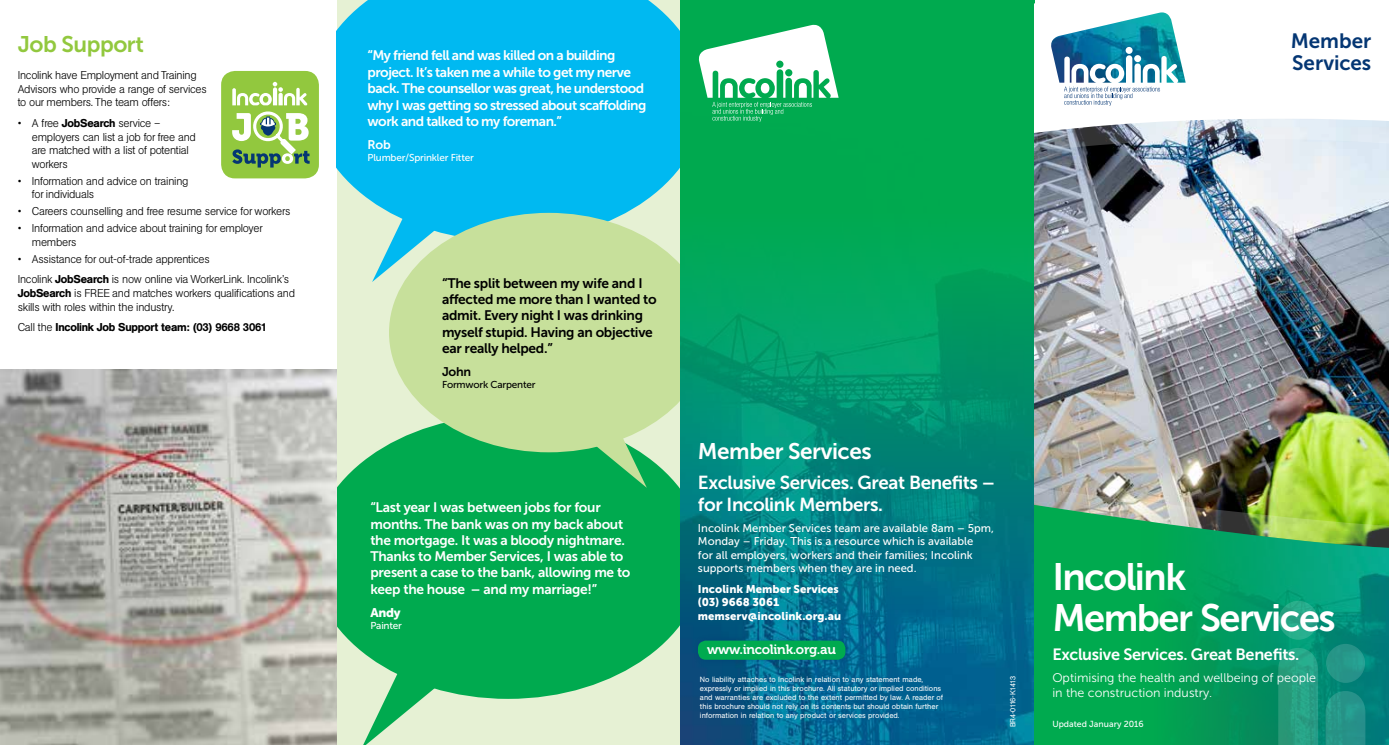
<style>
.page{position:relative;width:1389px;height:745px;background:#fff}
.page>*{position:absolute;margin:0;border:0;box-sizing:border-box;transform-origin:0 0}
.t1{font:38px/40.6px "Museo Sans 700";letter-spacing:-.04em;color:#fff}
.t2{font:22.5px "Museo Sans 700";letter-spacing:-.02em;color:#fff}
.t3{font:22.5px "Museo Sans 700";letter-spacing:-.02em;color:#92c83e}
.t4{font:20.62px/22.2px "Museo Sans 700";color:#043673}
.t5{font:18.75px/22.5px "Museo Sans 700";letter-spacing:-.02em;color:#fff}
.t6{font:16.25px "Museo Sans 700";letter-spacing:-.02em;color:#fff}
.t7{font:13.75px/16.2px "Museo Sans 700";letter-spacing:-.02em;color:#fff}
.t8{font:13.75px/16.5px "Museo Sans 700";letter-spacing:-.04em;color:#fff}
.t9{font:13.75px/16.2px "Museo Sans 700";letter-spacing:-.02em;color:#000}
.t10{font:13.38px "Museo 700";letter-spacing:-.02em;color:#fff}
.t11{font:12.5px/15px "Museo Sans 300";color:#fff}
.t12{font:12.5px "Museo Sans 700";color:#000}
.t13{font:12.5px "Museo Sans 900";color:#fff}
.t14{font:12.5px "Museo Sans 700";color:#fff}
.t15{font:300 11.25px/13.5px "AG Book BQ";letter-spacing:-.02em;color:#000}
.t16{font:11.25px/13.5px "Museo Sans 500";color:#fff}
.t17{font:11.25px/13.5px "Museo Sans 900";color:#fff}
.t18{font:500 11.25px "AG Book BQ";letter-spacing:-.02em;color:#000}
.t19{font:10px "Museo Sans 500";letter-spacing:-.02em;color:#fff}
.t20{font:10px "Museo Sans 500";letter-spacing:-.02em;color:#000}
.t21{font:8.75px "Museo Sans 500";color:#fff}
.t22{font:7.5px/9px "AG Book BQ";color:#fff}
.t23{font:7.5px "AG Book BQ";letter-spacing:-.055em;color:#fff;scale:.95 1}
.s1{font-weight:500}
.s2{font-weight:300}
</style>
<div class="page">
<div style="left:337px;top:0;width:343px;height:744px;background:#e6f1d4"></div>
<svg style="left:337px;top:0;width:343px;height:240px;fill:#00b9f1"></svg>
<svg style="left:372px;top:167px;width:126px;height:115px"></svg>
<div style="left:312px;top:415px;width:392px;height:283px;background:#00aa4f;border-radius:50%"></div>
<div style="left:389px;top:213px;width:320px;height:239px;background:#c7e09b;border-radius:50%"></div>
<svg style="left:363px;top:652px;width:124px;height:92px"></svg>
<svg style="left:521px;top:427px;width:126px;height:60px"></svg>
<div style="left:680px;top:0;width:354px;height:744px;background:#00aa4f"></div>
<img style="left:680px;top:253px;width:354px;height:491px">
<img style="left:1034px;top:153px;width:355px;height:279px">
<img style="left:1034px;top:136px;width:355px;height:17px">
<svg style="left:1034px;top:3px;width:355px;height:133px"></svg>
<img style="left:1034px;top:432px;width:355px;height:15px">
<img style="left:1034px;top:447px;width:355px;height:297px">
<img style="left:1141px;top:513px;width:248px;height:231px">
<svg style="left:1325px;top:690px;width:40px;height:54px"></svg>
<div style="left:1326px;top:643px;width:39px;height:39px;background:linear-gradient(to right,#259484,#269b90);border-radius:50%"></div>
<svg style="left:1278px;top:647px;width:40px;height:97px"></svg>
<div style="left:1279px;top:600px;width:39px;height:39px;background:linear-gradient(to right,#27a884,#26a58b);border-radius:50%"></div>
<div style="left:693px;top:633px;width:161px;height:33px;background:#043673;opacity:.45"></div>
<div style="left:698px;top:640px;width:147px;height:19px;background:#00aa4f;border-radius:8px"></div>
<svg style="left:1049px;top:10px;width:137px;height:96px"></svg>
<svg style="left:698px;top:24px;width:141px;height:98px"></svg>
<div style="left:221px;top:71px;width:98px;height:107px;background:#92c83e;border-radius:14px"></div>
<svg style="left:232px;top:82px;width:78px;height:85px"></svg>
<img style="left:0;top:369px;width:337px;height:375px">
<h2 class="t3" style="left:18px;top:32px;width:128px">Job Support</h2>
<p class="t15" style="left:18px;top:69px;width:191px">Incolink have Employment and Training<br>Advisors who provide a range of services to our members. The team offers:</p>
<p class="t15" style="left:32px;top:116px;width:166px;text-indent:-14px">• A free <span class="s1">JobSearch</span> service – employers can list a job for free and are matched with a list of potential workers</p>
<p class="t15" style="left:32px;top:174px;width:158px;text-indent:-14px">• Information and advice on training for individuals</p>
<p class="t15" style="left:18px;top:204px;width:274px">• Careers counselling and free resume service for workers</p>
<p class="t15" style="left:32px;top:221px;width:232px;text-indent:-14px">• Information and advice about training for employer members</p>
<p class="t15" style="left:18px;top:248px;width:273px;line-height:20.6px">• Assistance for out-of-trade apprentices<br>Incolink <span class="s1">JobSearch</span> is now online via WorkerLink. Incolink’s</p>
<p class="t15" style="left:18px;top:286px;width:279px"><span class="s1">JobSearch</span> is FREE and matches workers qualifications and skills with roles within the industry.</p>
<p class="t18" style="left:18px;top:320px;width:251px"><span class="s2">Call the</span> Incolink Job Support team: (03) 9668 3061</p>
<p class="t8" style="left:368px;top:47px;width:280px">“My friend fell and was killed on a building project. It’s taken me a while to get my nerve back. The counsellor was great, he understood why I was getting so stressed about scaffolding work and talked to my foreman.”</p>
<p class="t14" style="left:368px;top:138px;width:25px">Rob</p>
<p class="t19" style="left:368px;top:152px;width:108px">Plumber/Sprinkler Fitter</p>
<h3 class="t4" style="left:1291px;top:30px;width:82px">Member<br>Services</h3>
<p class="t9" style="left:442px;top:275px;width:216px">“The split between my wife and I affected me more than I wanted to admit. Every night I was drinking myself stupid. Having an objective ear really helped.”</p>
<p class="t12" style="left:442px;top:365px;width:31px">John</p>
<p class="t20" style="left:442px;top:378px;width:95px">Formwork Carpenter</p>
<p class="t7" style="left:370px;top:499px;width:262px">“Last year I was between jobs for four months. The bank was on my back about the mortgage. It was a bloody nightmare.<br>Thanks to Member Services, I was able to present a case to the bank, allowing me to keep the house – and my marriage!”</p>
<p class="t13" style="left:370px;top:605px;width:32px">Andy</p>
<p class="t19" style="left:370px;top:619px;width:33px">Painter</p>
<h2 class="t2" style="left:698px;top:438px;width:175px">Member Services</h2>
<h3 class="t5" style="left:698px;top:470px;width:299px">Exclusive Services. Great Benefits – for Incolink Members.</h3>
<p class="t16" style="left:698px;top:521px;width:298px">Incolink Member Services team are available 8am – 5pm, Monday – Friday. This is a resource which is available<br>for all employers, workers and their families; Incolink supports members when they are in need.</p>
<p class="t17" style="left:698px;top:581px;width:145px">Incolink Member Services (03) 9668 3061 memserv@incolink.org.au</p>
<p class="t10" style="left:707px;top:641px;width:130px">www.incolink.org.au</p>
<p class="t22" style="left:700px;top:674px;width:245px">No liability attaches to Incolink in relation to any statement made, expressly or implied in this brochure. All statutory or implied conditions and warranties are excluded to the extent permitted by law. A reader of this brochure should not rely on its contents but should obtain further information in relation to any product or services provided.</p>
<p class="t23" style="left:1009px;top:726px;width:55px;rotate:-90deg">BR4-0116-K1413</p>
<h1 class="t1" style="left:1052px;top:556px;width:285px">Incolink<br>Member Services</h1>
<h3 class="t6" style="left:1052px;top:645px;width:249px">Exclusive Services. Great Benefits.</h3>
<p class="t11" style="left:1052px;top:670px;width:265px">Optimising the health and wellbeing of people in the construction industry.</p>
<p class="t21" style="left:1052px;top:718px;width:93px">Updated January 2016</p>
</div>
